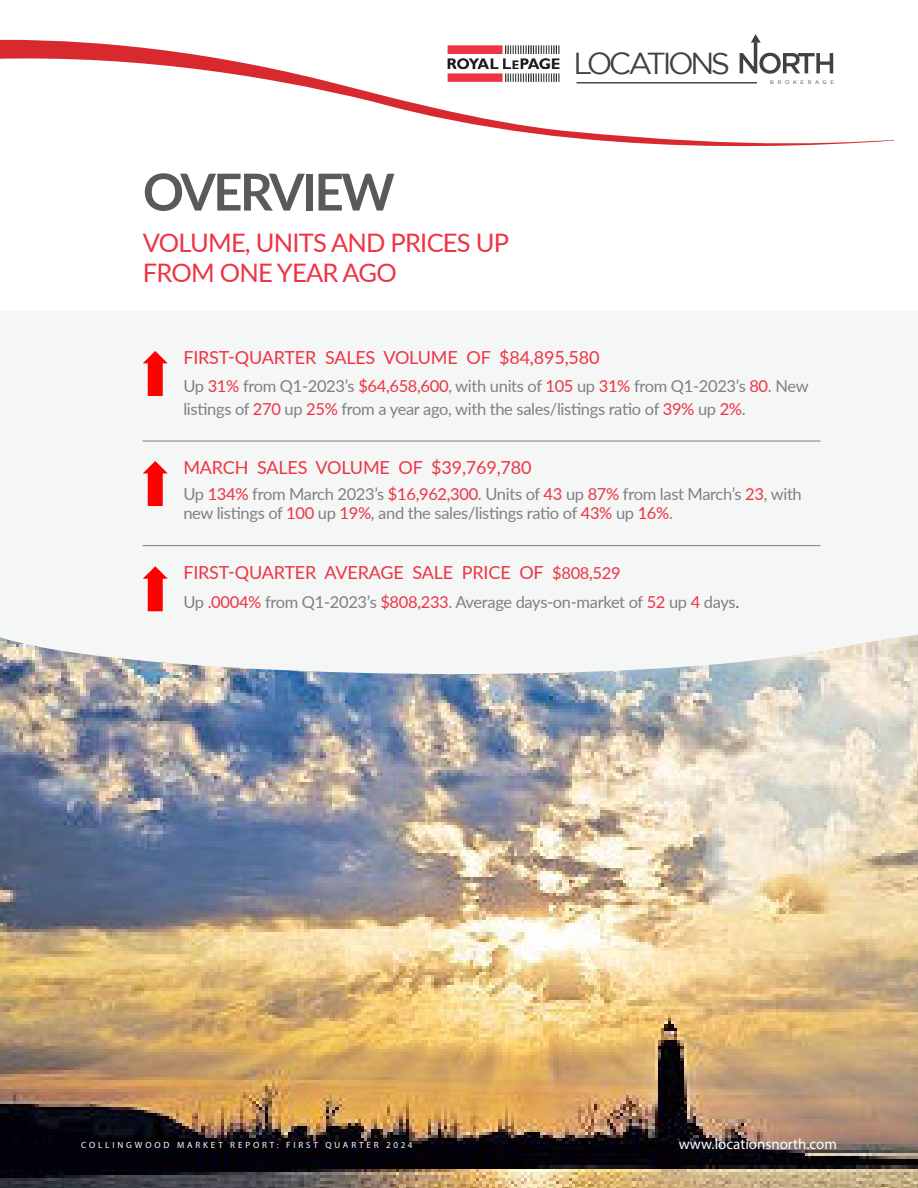
<style>
.page{position:relative;width:918px;height:1188px;background:#fff}
.page>*{position:absolute;margin:0;border:0;box-sizing:border-box;transform-origin:0 0}
.t1{font:700 51px "Lato";letter-spacing:-.05em;color:#595a5c}
.t2{font:30.3px "Gotham";letter-spacing:-.115em;color:#414141}
.t3{font:25.5px/30.6px "Lato";letter-spacing:-.03em;color:#ed3545}
.t4{font:18px "Lato";letter-spacing:-.01em;color:#ed3545}
.t5{font:16.5px/22.5px "Lato";letter-spacing:-.02em;color:#807f84}
.t6{font:15px "Myriad Pro";color:#fff}
.t7{font:9px "Myriad Pro";letter-spacing:.32em;color:#fff}
.t8{font:5.25px "Gotham";letter-spacing:.7em;color:#414141}
.s1{color:#ed3545}
.s2{font-size:16.5px}
.s3{color:#595a5c}
</style>
<div class="page">
<img style="left:0;top:689px;width:918px;height:499px">
<div style="left:0;top:311px;width:918px;height:318px;background:#f5f6f6"></div>
<svg style="left:0;top:611px;width:918px;height:78px;fill:#f5f6f6"></svg>
<hr style="left:142px;top:545px;width:678px;height:1px;background:#807f84">
<hr style="left:142px;top:441px;width:678px;height:1px;background:#807f84">
<svg style="left:143px;top:566px;width:25px;height:45px"></svg>
<svg style="left:143px;top:351px;width:25px;height:45px"></svg>
<svg style="left:143px;top:461px;width:25px;height:45px"></svg>
<svg style="left:0;top:37px;width:894px;height:110px"></svg>
<p class="t1" style="left:143px;top:154px;width:253px">OVERVIEW</p>
<p class="t3" style="left:143px;top:226px;width:368px">VOLUME, UNITS AND PRICES UP<br>FROM ONE YEAR AGO</p>
<h2 class="t2" style="left:573px;top:46px;width:158px">LOCATIONS</h2>
<p class="t8" style="left:770px;top:80px;width:65px">BROKERAGE</p>
<p class="t4" style="left:183px;top:344px;width:418px">FIRST-QUARTER SALES VOLUME OF $84,895,580</p>
<p class="t5" style="left:183px;top:374px;width:627px">Up <span class="s1">31%</span> from Q1-2023’s <span class="s1">$64,658,600</span>, with units of <span class="s1">105</span> up <span class="s1">31%</span> from Q1-2023’s <span class="s1">80</span>. New listings of <span class="s1">270</span> up <span class="s1">25%</span> from a year ago, with the sales/listings ratio of <span class="s1">39%</span> up <span class="s1">2%</span>.</p>
<p class="t4" style="left:183px;top:454px;width:350px">MARCH SALES VOLUME OF $39,769,780</p>
<p class="t5" style="left:183px;top:483px;width:620px;line-height:19.8px">Up <span class="s1">134%</span> from March 2023’s <span class="s1">$16,962,300</span>. Units of <span class="s1">43</span> up <span class="s1">87%</span> from last March’s <span class="s1">23</span>, with new listings of <span class="s1">100</span> up <span class="s1">19%</span>, and the sales/listings ratio of <span class="s1">43%</span> up <span class="s1">16%</span>.</p>
<p class="t4" style="left:183px;top:560px;width:439px">FIRST-QUARTER AVERAGE SALE PRICE OF <span class="s2">$808,529</span></p>
<p class="t5" style="left:183px;top:590px;width:557px">Up <span class="s1">.0004%</span> from Q1-2023’s <span class="s1">$808,233</span>. Average days-on-market of <span class="s1">52</span> up <span class="s1">4</span> days<span class="s3">.</span></p>
<p class="t7" style="left:81px;top:1139px;width:333px">COLLINGWOOD MARKET REPORT: FIRST QUARTER 2024</p>
<p class="t6" style="left:679px;top:1135px;width:160px">www.locationsnorth.com</p>
</div>
